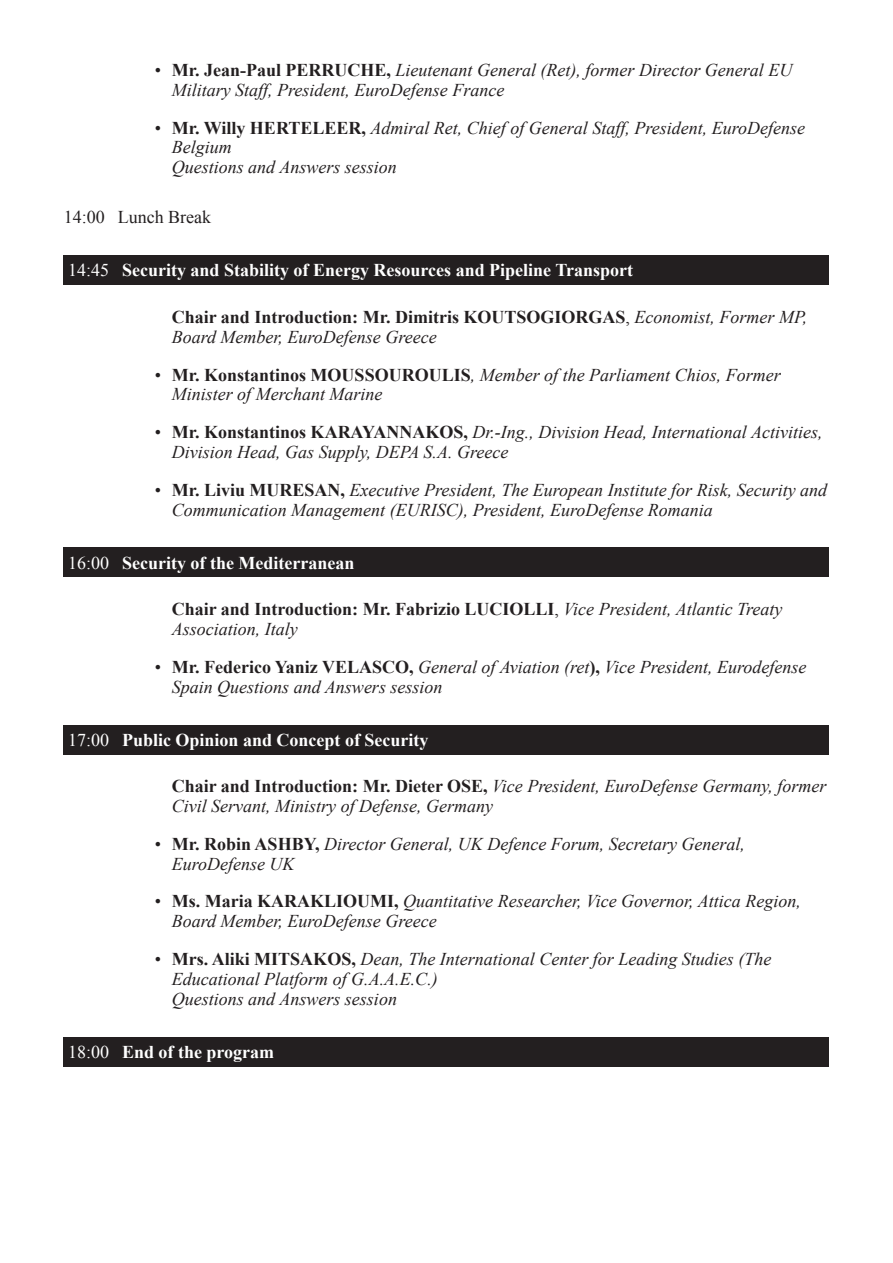
<style>
.page{position:relative;width:893px;height:1263px;background:#fff}
.page>*{position:absolute;margin:0;border:0;box-sizing:border-box;transform-origin:0 0}
.t1{font:italic 18px/19.8px "Times New Roman";color:#231f20}
.t2{font:700 18px "Times New Roman";color:#fff}
.t3{font:18px "Times New Roman";color:#231f20}
.s1{font-style:normal}
.s2{font-weight:700;font-style:normal}
.s3{font-weight:400}
</style>
<div class="page">
<div style="left:64px;top:255px;width:765px;height:30px;background:#231f20"></div>
<div style="left:64px;top:548px;width:765px;height:29px;background:#231f20"></div>
<div style="left:64px;top:725px;width:765px;height:29px;background:#231f20"></div>
<div style="left:64px;top:1037px;width:765px;height:29px;background:#231f20"></div>
<p class="t1" style="left:172px;top:60px;width:622px;text-indent:-17px"><span class="s1">•</span> <span class="s2">Mr. Jean-Paul PERRUCHE,</span> Lieutenant General (Ret), former Director General EU<br>Military Staff, President, EuroDefense France</p>
<p class="t1" style="left:172px;top:117px;width:635px;text-indent:-17px"><span class="s1">•</span> <span class="s2">Mr. Willy HERTELEER,</span> Admiral Ret, Chief of General Staff, President, EuroDefense<br>Belgium<br>Questions and Answers session</p>
<p class="t3" style="left:64px;top:205px;width:149px">14:00 Lunch Break</p>
<p class="t2" style="left:68px;top:258px;width:567px"><span class="s3">14:45</span> Security and Stability of Energy Resources and Pipeline Transport</p>
<p class="t1" style="left:172px;top:307px;width:637px"><span class="s2">Chair and Introduction: Mr. Dimitris KOUTSOGIORGAS</span><span class="s1">,</span> Economist, Former MP,<br>Board Member, EuroDefense Greece</p>
<p class="t1" style="left:172px;top:364px;width:610px;text-indent:-17px"><span class="s1">•</span> <span class="s2">Mr. Konstantinos MOUSSOUROULIS</span>, Member of the Parliament Chios, Former<br>Minister of Merchant Marine</p>
<p class="t1" style="left:172px;top:422px;width:652px;text-indent:-17px"><span class="s1">•</span> <span class="s2">Mr. Konstantinos KARAYANNAKOS,</span> Dr.-Ing., Division Head, International Activities,<br>Division Head, Gas Supply, DEPA S.A. Greece</p>
<p class="t1" style="left:172px;top:479px;width:657px;text-indent:-17px"><span class="s1">•</span> <span class="s2">Mr. Liviu MURESAN,</span> Executive President, The European Institute for Risk, Security and<br>Communication Management (EURISC), President, EuroDefense Romania</p>
<p class="t2" style="left:68px;top:550px;width:288px"><span class="s3">16:00</span> Security of the Mediterranean</p>
<p class="t1" style="left:172px;top:599px;width:612px"><span class="s2">Chair and Introduction: Mr. Fabrizio LUCIOLLI</span><span class="s1">,</span> Vice President, Atlantic Treaty<br>Association, Italy</p>
<p class="t1" style="left:172px;top:656px;width:636px;text-indent:-17px"><span class="s1">•</span> <span class="s2">Mr. Federico Yaniz VELASCO,</span> General of Aviation (ret<span class="s2">),</span> Vice President, Eurodefense<br>Spain Questions and Answers session</p>
<p class="t2" style="left:68px;top:727px;width:362px"><span class="s3">17:00</span> Public Opinion and Concept of Security</p>
<p class="t1" style="left:172px;top:776px;width:656px"><span class="s2">Chair and Introduction: Mr. Dieter OSE,</span> Vice President, EuroDefense Germany, former<br>Civil Servant, Ministry of Defense, Germany</p>
<p class="t1" style="left:172px;top:833px;width:575px;text-indent:-17px"><span class="s1">•</span> <span class="s2">Mr. Robin ASHBY,</span> Director General, UK Defence Forum, Secretary General,<br>EuroDefense UK</p>
<p class="t1" style="left:172px;top:891px;width:631px;text-indent:-17px"><span class="s1">•</span> <span class="s2">Ms. Maria KARAKLIOUMI,</span> Quantitative Researcher, Vice Governor, Attica Region,<br>Board Member, EuroDefense Greece</p>
<p class="t1" style="left:172px;top:949px;width:601px;text-indent:-17px"><span class="s1">•</span> <span class="s2">Mrs. Aliki MITSAKOS,</span> Dean, The International Center for Leading Studies (The<br>Educational Platform of G.A.A.E.C.)<br>Questions and Answers session</p>
<p class="t2" style="left:68px;top:1039px;width:208px"><span class="s3">18:00</span> End of the program</p>
</div>
